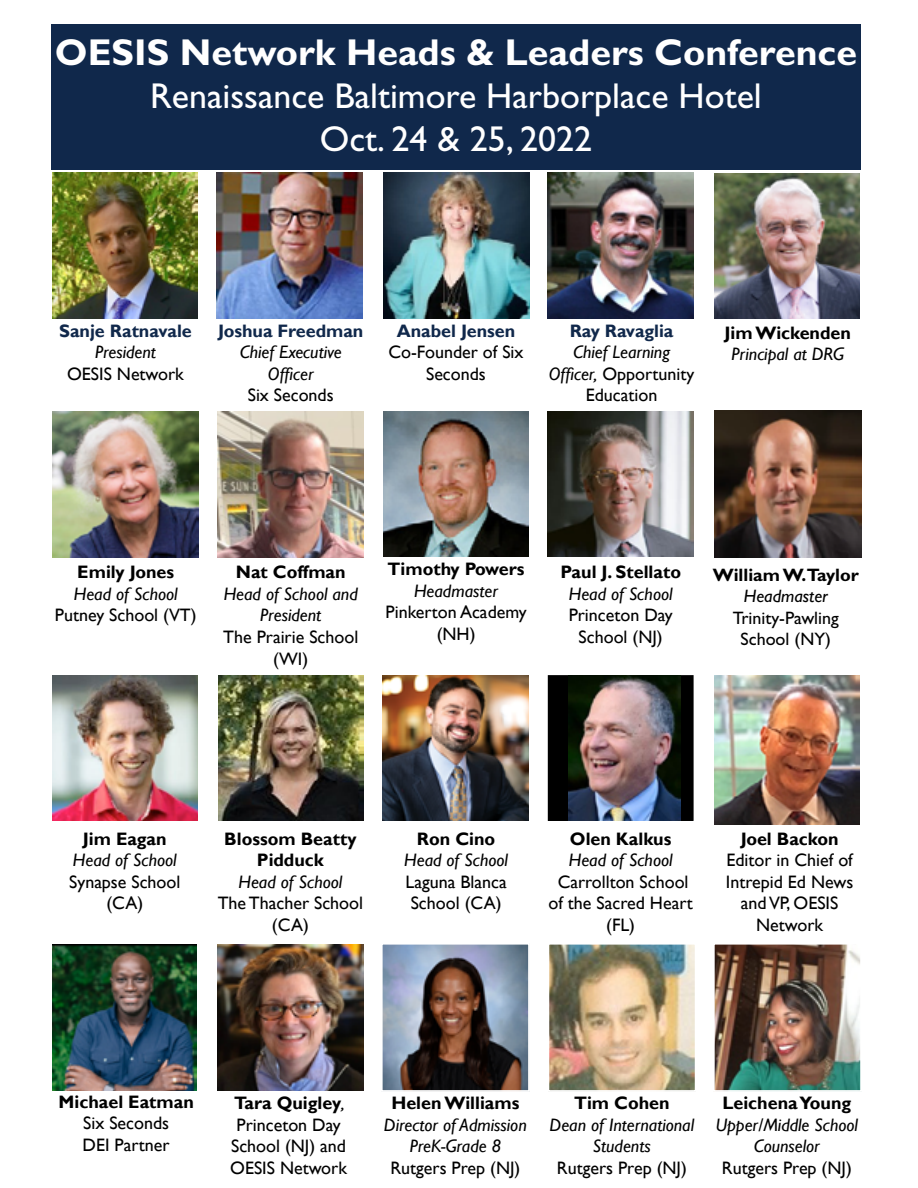
<style>
.page{position:relative;width:918px;height:1188px;background:#fff}
.page>*{position:absolute;margin:0;border:0;box-sizing:border-box;transform-origin:0 0}
.t1{font:700 37.5px "Gill Sans";color:#fff}
.t2{font:36px/43.2px "Gill Sans";color:#fff;text-align:center}
.t3{font:18px/21.6px "Gill Sans";color:#000;text-align:center}
.t4{font:italic 18px/21.6px "Gill Sans";color:#000;text-align:center}
.t5{font:700 18px/21.6px "Gill Sans";color:#000;text-align:center}
.t6{font:700 18px "Gill Sans";color:#10284b}
.t7{font:18px/21.6px "Gill Sans";color:#000;text-align:center}
.t8{font:700 18px "Gill Sans";color:#000}
.t9{font:italic 18px "Gill Sans";color:#000}
.s1{font-style:normal}
.s2{font-weight:700}
.s3{font-style:italic}
</style>
<div class="page">
<div style="left:549px;top:676px;width:144px;height:144px;background:#000"></div>
<div style="left:548px;top:675px;width:146px;height:146px;border:2px solid #000"></div>
<div style="left:51px;top:24px;width:810px;height:146px;background:#10284b"></div>
<img style="left:53px;top:173px;width:145px;height:145px">
<img style="left:217px;top:173px;width:145px;height:146px">
<img style="left:384px;top:173px;width:146px;height:146px">
<img style="left:548px;top:173px;width:146px;height:146px">
<img style="left:714px;top:411px;width:148px;height:146px">
<img style="left:714px;top:173px;width:146px;height:146px">
<img style="left:52px;top:412px;width:146px;height:145px">
<img style="left:384px;top:412px;width:145px;height:145px">
<img style="left:548px;top:412px;width:145px;height:145px">
<img style="left:217px;top:412px;width:146px;height:145px">
<img style="left:52px;top:675px;width:146px;height:146px">
<img style="left:218px;top:675px;width:146px;height:146px">
<img style="left:383px;top:675px;width:146px;height:146px">
<img style="left:568px;top:675px;width:112px;height:146px">
<img style="left:714px;top:675px;width:146px;height:149px">
<img style="left:52px;top:945px;width:145px;height:146px">
<img style="left:217px;top:945px;width:146px;height:146px">
<img style="left:384px;top:946px;width:143px;height:143px">
<div style="left:381px;top:943px;width:149px;height:149px;border:2px solid #fff"></div>
<img style="left:550px;top:946px;width:144px;height:143px">
<div style="left:547px;top:943px;width:150px;height:149px;border:2px solid #fff"></div>
<img style="left:716px;top:946px;width:143px;height:143px">
<div style="left:713px;top:943px;width:149px;height:149px;border:2px solid #fff"></div>
<h1 class="t1" style="left:55px;top:30px;width:804px">OESIS Network Heads &amp; Leaders Conference</h1>
<h2 class="t2" style="left:150px;top:74px;width:613px">Renaissance Baltimore Harborplace Hotel<br>Oct. 24 &amp; 25, 2022</h2>
<p class="t6" style="left:59px;top:320px;width:134px">Sanje Ratnavale</p>
<p class="t4" style="left:95px;top:342px;width:62px">President</p>
<p class="t3" style="left:67px;top:363px;width:118px">OESIS Network</p>
<p class="t6" style="left:218px;top:320px;width:147px">Joshua Freedman</p>
<p class="t4" style="left:240px;top:342px;width:103px">Chief Executive<br>Officer</p>
<p class="t3" style="left:248px;top:385px;width:87px">Six Seconds</p>
<p class="t6" style="left:397px;top:320px;width:120px">Anabel Jensen</p>
<p class="t3" style="left:388px;top:342px;width:137px">Co-Founder of Six<br>Seconds</p>
<p class="t6" style="left:570px;top:320px;width:105px">Ray Ravaglia</p>
<p class="t4" style="left:549px;top:342px;width:147px">Chief Learning<br>Officer, <span class="s1">Opportunity<br>Education</span></p>
<p class="t5" style="left:725px;top:322px;width:128px">Jim Wickenden</p>
<p class="t4" style="left:732px;top:344px;width:114px">Principal at DRG</p>
<p class="t5" style="left:77px;top:562px;width:98px">Emily Jones</p>
<p class="t4" style="left:74px;top:583px;width:105px">Head of School</p>
<p class="t3" style="left:55px;top:605px;width:143px">Putney School (VT)</p>
<p class="t5" style="left:236px;top:562px;width:111px">Nat Coffman</p>
<p class="t4" style="left:224px;top:583px;width:136px">Head of School and<br>President</p>
<p class="t3" style="left:223px;top:627px;width:137px">The Prairie School (WI)</p>
<p class="t5" style="left:388px;top:559px;width:138px">Timothy Powers</p>
<p class="t4" style="left:414px;top:580px;width:86px">Headmaster</p>
<p class="t3" style="left:386px;top:602px;width:142px">Pinkerton Academy (NH)</p>
<p class="t5" style="left:560px;top:562px;width:122px">Paul J. Stellato</p>
<p class="t4" style="left:569px;top:583px;width:105px">Head of School</p>
<p class="t3" style="left:569px;top:605px;width:106px">Princeton Day<br>School (NJ)</p>
<p class="t8" style="left:713px;top:564px;width:148px">William W.Taylor</p>
<p class="t9" style="left:744px;top:586px;width:86px">Headmaster</p>
<p class="t7" style="left:733px;top:607px;width:108px">Trinity-Pawling<br>School (NY)</p>
<p class="t5" style="left:83px;top:828px;width:85px">Jim Eagan</p>
<p class="t4" style="left:73px;top:850px;width:105px">Head of School</p>
<p class="t3" style="left:69px;top:871px;width:113px">Synapse School (CA)</p>
<p class="t5" style="left:224px;top:828px;width:134px">Blossom Beatty<br>Pidduck</p>
<p class="t4" style="left:239px;top:871px;width:105px">Head of School</p>
<p class="t3" style="left:218px;top:893px;width:147px">The Thacher School (CA)</p>
<p class="t5" style="left:417px;top:828px;width:80px">Ron Cino</p>
<p class="t4" style="left:404px;top:850px;width:105px">Head of School</p>
<p class="t3" style="left:406px;top:871px;width:103px;text-align:left">Laguna Blanca<br>School (CA)</p>
<p class="t5" style="left:570px;top:828px;width:103px">Olen Kalkus</p>
<p class="t4" style="left:569px;top:850px;width:105px">Head of School</p>
<p class="t3" style="left:549px;top:871px;width:146px">Carrollton School of the Sacred Heart (FL)</p>
<p class="t5" style="left:741px;top:828px;width:99px">Joel Backon</p>
<p class="t3" style="left:726px;top:850px;width:129px">Editor in Chief of<br>Intrepid Ed News and VP, OESIS<br>Network</p>
<p class="t5" style="left:59px;top:1091px;width:137px">Michael Eatman</p>
<p class="t3" style="left:83px;top:1113px;width:89px;text-align:left">Six Seconds<br>DEI Partner</p>
<p class="t3" style="left:230px;top:1093px;width:118px"><span class="s2">Tara Quigley</span><span class="s3">,<br></span>Princeton Day<br>School (NJ) and<br>OESIS Network</p>
<p class="t5" style="left:391px;top:1093px;width:129px">Helen Williams</p>
<p class="t4" style="left:384px;top:1114px;width:144px">Director of Admission<br>PreK-Grade 8</p>
<p class="t3" style="left:390px;top:1157px;width:131px">Rutgers Prep (NJ)</p>
<p class="t5" style="left:574px;top:1093px;width:97px">Tim Cohen</p>
<p class="t4" style="left:550px;top:1114px;width:146px">Dean of International<br>Students</p>
<p class="t3" style="left:557px;top:1157px;width:131px">Rutgers Prep (NJ)</p>
<p class="t5" style="left:722px;top:1093px;width:130px">Leichena Young</p>
<p class="t4" style="left:716px;top:1114px;width:144px">Upper/Middle School<br>Counselor</p>
<p class="t3" style="left:722px;top:1157px;width:131px">Rutgers Prep (NJ)</p>
</div>
